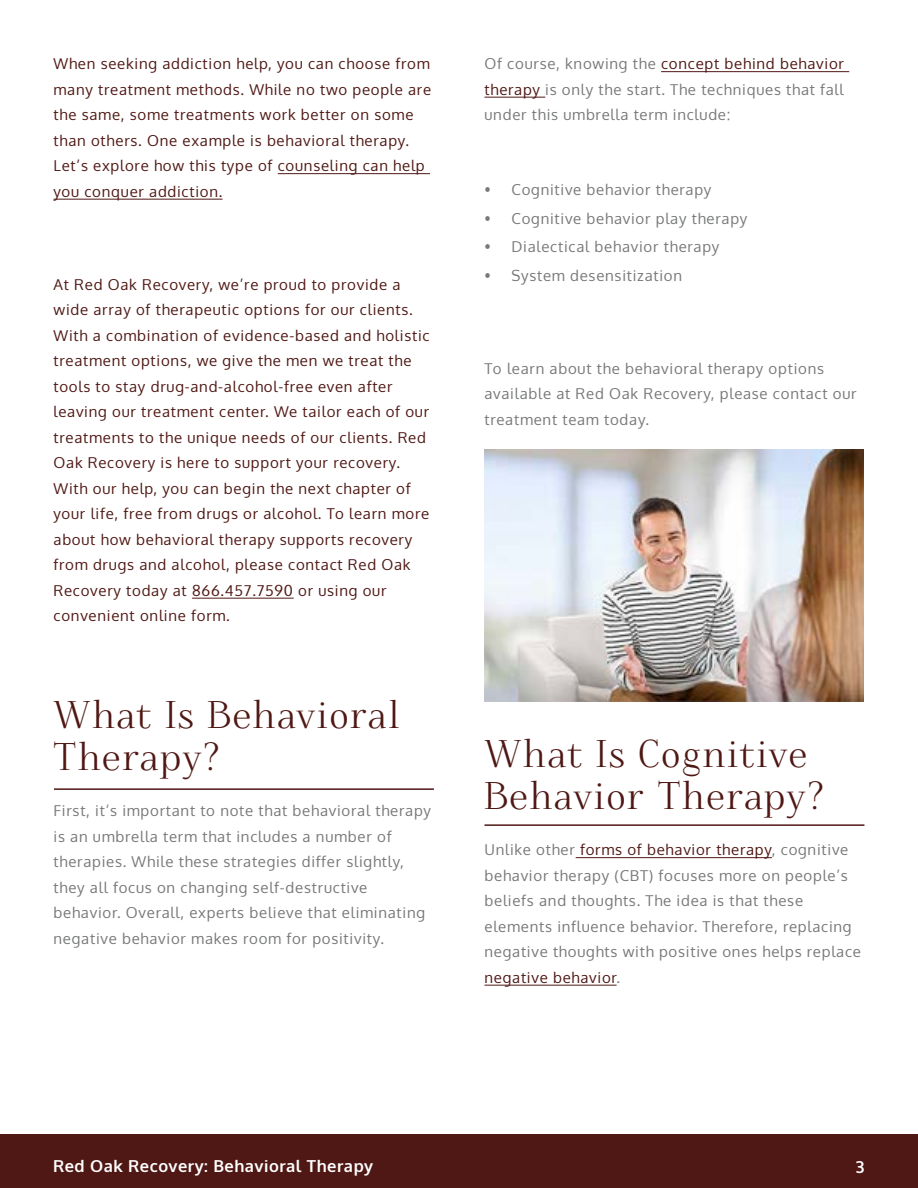
<style>
.page{position:relative;width:918px;height:1188px;background:#fff}
.page>*{position:absolute;margin:0;border:0;box-sizing:border-box;transform-origin:0 0}
.t1{font:37.5px/42px "Foglihten";letter-spacing:.05em;color:#4f1814}
.t2{font:700 16.5px "Oxygen";letter-spacing:.03em;color:#fff}
.t3{font:15px/25.5px "Oxygen";letter-spacing:.05em;color:#777878}
.t4{font:15px/25.5px "Oxygen";letter-spacing:.05em;color:#4f1814}
.s1{color:#4f1814}
</style>
<div class="page">
<div style="left:0;top:1134px;width:918px;height:54px;background:#4f1814"></div>
<hr style="left:278px;top:173px;width:152px;height:1px;background:#4f1814">
<hr style="left:54px;top:199px;width:169px;height:1px;background:#4f1814">
<hr style="left:192px;top:598px;width:102px;height:1px;background:#4f1814">
<hr style="left:661px;top:71px;width:188px;height:1px;background:#4f1814">
<hr style="left:484px;top:97px;width:61px;height:1px;background:#4f1814">
<hr style="left:576px;top:857px;width:196px;height:1px;background:#4f1814">
<hr style="left:484px;top:985px;width:133px;height:1px;background:#4f1814">
<hr style="left:54px;top:788px;width:380px;height:2px;background:#4f1814">
<img style="left:484px;top:449px;width:380px;height:253px">
<hr style="left:484px;top:824px;width:380px;height:2px;background:#4f1814">
<p class="t4" style="left:54px;top:51px;width:379px">When seeking addiction help, you can choose from many treatment methods. While no two people are the same, some treatments work better on some than others. One example is behavioral therapy.<br>Let’s explore how this type of counseling can help you conquer addiction.</p>
<p class="t4" style="left:54px;top:272px;width:378px">At Red Oak Recovery, we’re proud to provide a wide array of therapeutic options for our clients.<br>With a combination of evidence-based and holistic treatment options, we give the men we treat the tools to stay drug-and-alcohol-free even after leaving our treatment center. We tailor each of our treatments to the unique needs of our clients. Red Oak Recovery is here to support your recovery.<br>With our help, you can begin the next chapter of your life, free from drugs or alcohol. To learn more about how behavioral therapy supports recovery from drugs and alcohol, please contact Red Oak Recovery today at 866.457.7590 or using our convenient online form.</p>
<h1 class="t1" style="left:54px;top:695px;width:347px">What Is Behavioral<br>Therapy?</h1>
<p class="t3" style="left:54px;top:798px;width:379px">First, it’s important to note that behavioral therapy is an umbrella term that includes a number of therapies. While these strategies differ slightly, they all focus on changing self-destructive behavior. Overall, experts believe that eliminating negative behavior makes room for positivity.</p>
<p class="t3" style="left:484px;top:51px;width:361px;text-align:justify">Of course, knowing the <span class="s1">concept behind behavior therapy</span> is only the start. The techniques that fall under this umbrella term include:</p>
<p class="t3" style="left:484px;top:177px;width:228px">• Cognitive behavior therapy</p>
<p class="t3" style="left:484px;top:206px;width:264px">• Cognitive behavior play therapy</p>
<p class="t3" style="left:484px;top:234px;width:236px">• Dialectical behavior therapy</p>
<p class="t3" style="left:484px;top:263px;width:199px">• System desensitization</p>
<p class="t3" style="left:484px;top:356px;width:374px">To learn about the behavioral therapy options available at Red Oak Recovery, please contact our treatment team today.</p>
<h1 class="t1" style="left:484px;top:734px;width:341px">What Is Cognitive<br>Behavior Therapy?</h1>
<p class="t3" style="left:484px;top:837px;width:378px">Unlike other <span class="s1">forms of behavior therapy</span>, cognitive behavior therapy (CBT) focuses more on people’s beliefs and thoughts. The idea is that these elements influence behavior. Therefore, replacing negative thoughts with positive ones helps replace <span class="s1">negative behavior</span>.</p>
<p class="t2" style="left:53px;top:1155px;width:322px">Red Oak Recovery: Behavioral Therapy</p>
<p class="t2" style="left:856px;top:1157px;width:10px">3</p>
</div>
